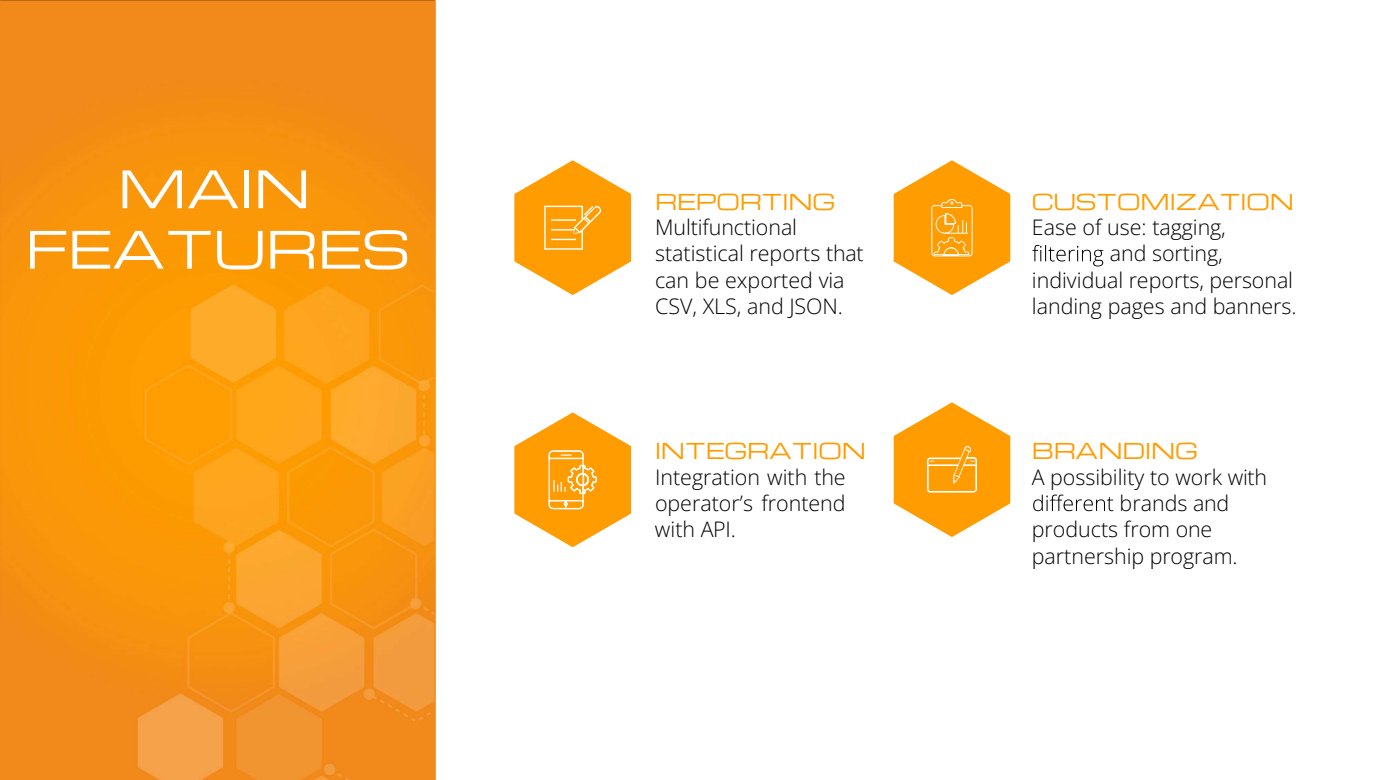
<style>
.page{position:relative;width:1386px;height:780px;background:#fff}
.page>*{position:absolute;margin:0;border:0;box-sizing:border-box;transform-origin:0 0}
.t1{font:50.31px/60.4px "Michroma";color:#fff;text-align:center}
.t2{font:300 21.44px/26.2px "Open Sans";color:#000}
.t3{font:21.44px "Michroma";letter-spacing:-.005em;color:#ff9c01}
</style>
<div class="page">
<img style="left:0;top:0;width:435px;height:779px">
<svg style="left:514px;top:160px;width:117px;height:135px"></svg>
<svg style="left:514px;top:412px;width:117px;height:135px"></svg>
<svg style="left:893px;top:402px;width:117px;height:135px"></svg>
<svg style="left:893px;top:160px;width:117px;height:135px"></svg>
<svg style="left:1032px;top:245px;width:71px;height:21px"></svg>
<svg style="left:1033px;top:494px;width:80px;height:17px"></svg>
<h1 class="t1" style="left:25px;top:160px;width:386px">MAIN<br>FEATURES</h1>
<p class="t3" style="left:655px;top:189px;width:182px">REPORTING</p>
<p class="t2" style="left:655px;top:213px;width:210px">Multifunctional statistical reports that can be exported via<br>CSV, XLS, and JSON.</p>
<p class="t3" style="left:655px;top:439px;width:212px">INTEGRATION</p>
<p class="t2" style="left:655px;top:463px;width:192px;text-align:justify">Integration with the operator’s frontend with API.</p>
<p class="t3" style="left:1031px;top:189px;width:263px">CUSTOMIZATION</p>
<p class="t2" style="left:1031px;top:213px;width:195px">Ease of use: tagging,</p>
<p class="t2" style="left:1109px;top:240px;width:115px">and sorting,</p>
<p class="t2" style="left:1031px;top:266px;width:263px">individual reports, personal</p>
<p class="t2" style="left:1031px;top:292px;width:266px">landing pages and banners.</p>
<p class="t3" style="left:1031px;top:439px;width:168px">BRANDING</p>
<p class="t2" style="left:1031px;top:463px;width:237px">A possibility to work with</p>
<p class="t2" style="left:1119px;top:489px;width:111px">brands and</p>
<p class="t2" style="left:1031px;top:515px;width:182px">products from one</p>
<p class="t2" style="left:1031px;top:541px;width:207px">partnership program.</p>
</div>
